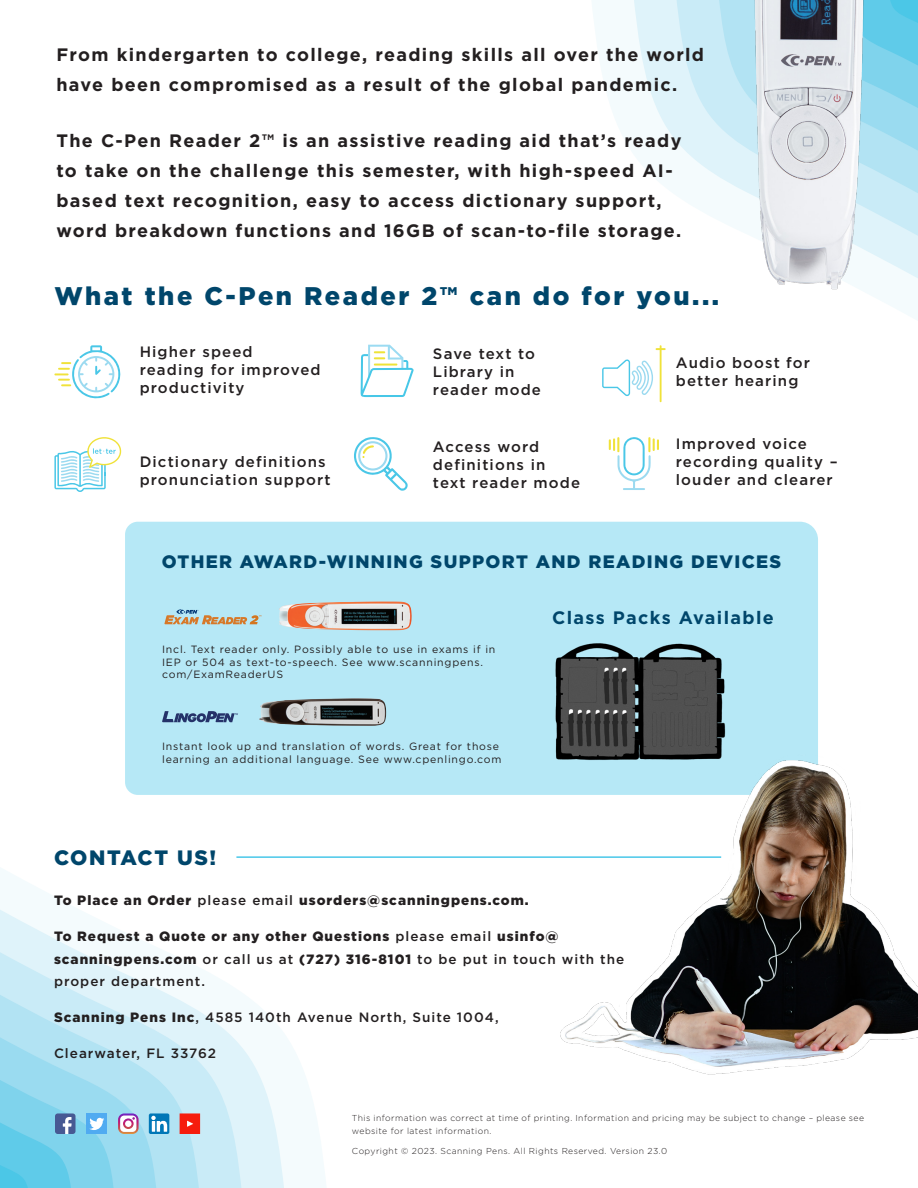
<style>
.page{position:relative;width:918px;height:1188px;background:#fff}
.page>*{position:absolute;margin:0;border:0;box-sizing:border-box;transform-origin:0 0}
.t1{font:900 25.5px "Gotham";letter-spacing:.1em;color:#00466b}
.t2{font:900 20.85px "Gotham";letter-spacing:.075em;color:#00466b}
.t3{font:700 18px/30px "Gotham";letter-spacing:.075em;color:#231f20}
.t4{font:900 18px "Gotham";letter-spacing:.075em;color:#00466b}
.t5{font:700 18px "Gotham";letter-spacing:.075em;color:#00466b}
.t6{font:500 15px/18px "Gotham";letter-spacing:.075em;color:#231f20}
.t7{font:900 13.5px/22.5px "Gotham";letter-spacing:.075em;color:#231f20}
.t8{font:500 13.5px "Gotham";letter-spacing:.075em;color:#231f20}
.t9{font:10.5px/12.6px "Gotham";letter-spacing:.075em;color:#231f20}
.t10{font:300 8.7px/13.5px "Gotham";letter-spacing:.05em;color:#231f20}
.s1{font-weight:500}
.s2{font-weight:900}
</style>
<div class="page">
<svg style="left:592px;top:0;width:326px;height:320px"></svg>
<svg style="left:633px;top:0;width:285px;height:285px"></svg>
<svg style="left:675px;top:0;width:243px;height:243px"></svg>
<svg style="left:718px;top:0;width:200px;height:200px;background:#a4dff1"></svg>
<svg style="left:0;top:868px;width:326px;height:320px"></svg>
<svg style="left:0;top:903px;width:285px;height:285px"></svg>
<svg style="left:0;top:945px;width:243px;height:243px"></svg>
<img style="left:750px;top:0;width:114px;height:296px">
<div style="left:125px;top:522px;width:693px;height:273px;background:#b6e8f6"></div>
<svg style="left:0;top:988px;width:200px;height:200px;background:#a6dbee"></svg>
<img style="left:279px;top:601px;width:133px;height:29px">
<img style="left:259px;top:698px;width:127px;height:28px">
<svg style="left:162px;top:711px;width:76px;height:11px"></svg>
<img style="left:552px;top:640px;width:176px;height:112px">
<hr style="left:237px;top:856px;width:483px;height:2px;background:#48c7e9">
<svg style="left:164px;top:609px;width:98px;height:15px"></svg>
<svg style="left:54px;top:345px;width:66px;height:53px"></svg>
<svg style="left:361px;top:345px;width:53px;height:52px"></svg>
<hr style="left:660px;top:345px;width:2px;height:57px;background:#f0e23a">
<svg style="left:602px;top:359px;width:51px;height:37px"></svg>
<svg style="left:656px;top:348px;width:10px;height:2px"></svg>
<svg style="left:54px;top:437px;width:67px;height:55px"></svg>
<svg style="left:354px;top:437px;width:54px;height:54px"></svg>
<svg style="left:609px;top:437px;width:50px;height:53px"></svg>
<img style="left:552px;top:752px;width:366px;height:323px">
<p class="t3" style="left:56px;top:40px;width:649px">From kindergarten to college, reading skills all over the world have been compromised as a result of the global pandemic.</p>
<p class="t3" style="left:56px;top:125px;width:627px">The C-Pen Reader 2™ is an assistive reading aid that’s ready to take on the challenge this semester, with high-speed AI&shy;based text recognition, easy to access dictionary support, word breakdown functions and 16GB of scan-to-file storage.</p>
<p class="t1" style="left:54px;top:278px;width:666px">What the C-Pen Reader 2™ can do for you...</p>
<p class="t6" style="left:433px;top:345px;width:110px">Save text to<br>Library in reader mode</p>
<p class="t6" style="left:676px;top:353px;width:136px">Audio boost for better hearing</p>
<p class="t6" style="left:140px;top:343px;width:182px">Higher speed<br>reading for improved productivity</p>
<p class="t6" style="left:140px;top:453px;width:193px">Dictionary definitions pronunciation support</p>
<p class="t6" style="left:433px;top:437px;width:149px">Access word definitions in text reader mode</p>
<p class="t6" style="left:676px;top:435px;width:163px">Improved voice recording quality – louder and clearer</p>
<p class="t4" style="left:162px;top:549px;width:621px">OTHER AWARD-WINNING SUPPORT AND READING DEVICES</p>
<p class="t9" style="left:162px;top:643px;width:335px">Incl. Text reader only. Possibly able to use in exams if in<br>IEP or 504 as text-to-speech. See www.scanningpens. com/ExamReaderUS</p>
<p class="t9" style="left:162px;top:740px;width:341px">Instant look up and translation of words. Great for those learning an additional language. See www.cpenlingo.com</p>
<p class="t5" style="left:552px;top:605px;width:223px">Class Packs Available</p>
<p class="t2" style="left:54px;top:843px;width:164px">CONTACT US!</p>
<p class="t7" style="left:54px;top:889px;width:476px">To Place an Order <span class="s1">please email</span> usorders@scanningpens.com.</p>
<p class="t7" style="left:54px;top:925px;width:572px">To Request a Quote or any other Questions <span class="s1">please email</span> usinfo@ scanningpens.com <span class="s1">or call us at</span> (727) 316-8101 <span class="s1">to be put in touch with the proper department.</span></p>
<p class="t8" style="left:54px;top:1009px;width:446px"><span class="s2">Scanning Pens Inc</span>, 4585 140th Avenue North, Suite 1004,</p>
<p class="t8" style="left:54px;top:1045px;width:164px">Clearwater, FL 33762</p>
<p class="t10" style="left:352px;top:1111px;width:514px">This information was correct at time of printing. Information and pricing may be subject to change – please see website for latest information.</p>
<p class="t10" style="left:352px;top:1144px;width:317px">Copyright © 2023. Scanning Pens. All Rights Reserved. Version 23.0</p>
</div>
